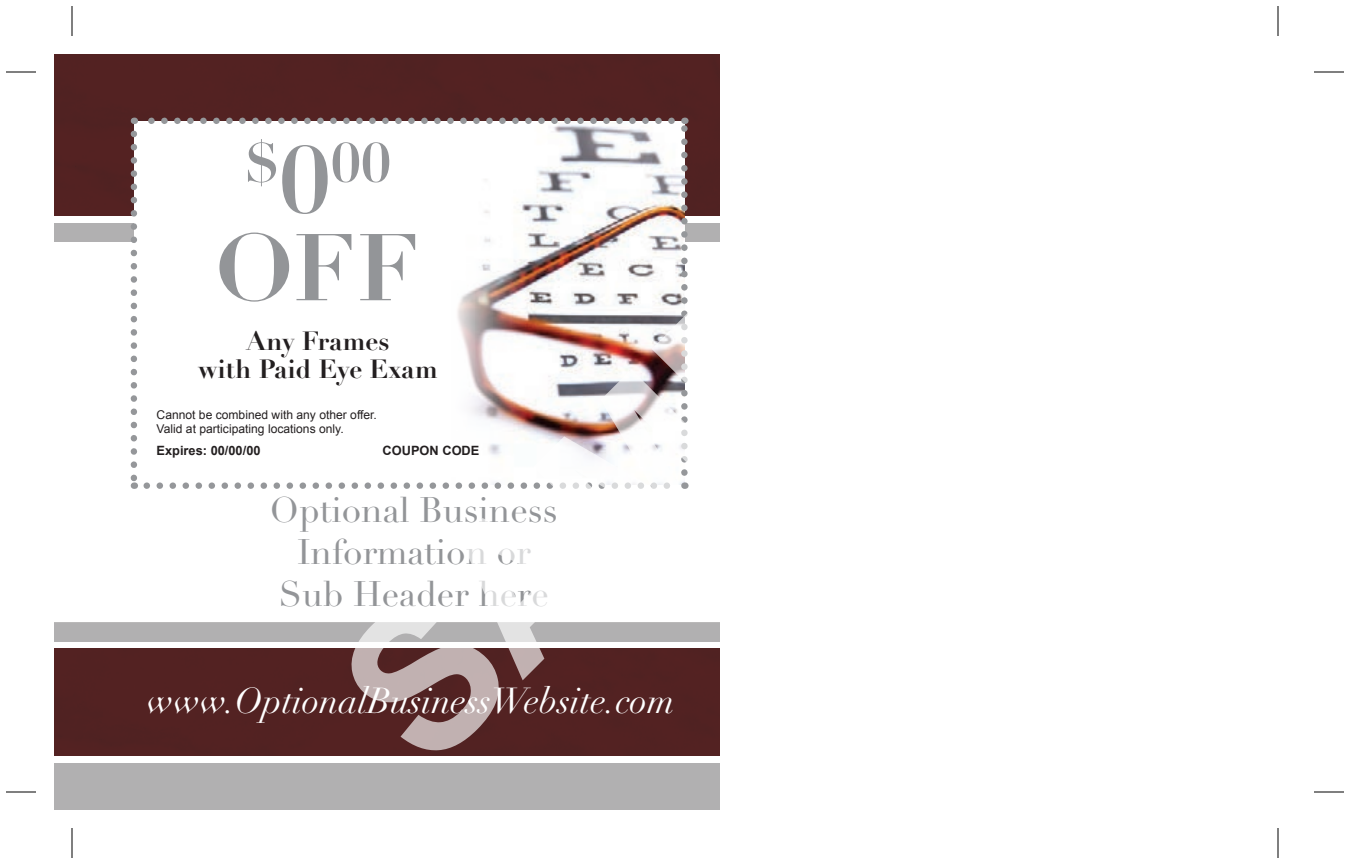
<style>
.page{position:relative;width:1350px;height:864px;background:#fff}
.page>*{position:absolute;margin:0;border:0;box-sizing:border-box;transform-origin:0 0}
.t1{font:700 200px "Arial";color:rgb(255 255 255/.65)}
.t2{font:700 93px "Didot LT Std";color:#939598}
.t3{font:700 54.2px "Didot LT Std";color:#939598}
.t4{font:italic 35.6px "Didot LT Std";color:#fff}
.t5{font:35px/42px "Didot LT Std";color:#939598;text-align:center}
.t6{font:700 26px/28.4px "Didot LT Std";color:#231f20;text-align:center}
.t7{font:700 12.8px "Arial";color:#231f20}
.t8{font:12.2px/14.6px "Arial";color:#231f20}
.s1{font-size:93px}
</style>
<div class="page">
<div style="left:54px;top:54px;width:666px;height:162px;background:#532222"></div>
<div style="left:134px;top:121px;width:550px;height:365px;background:#fff"></div>
<img style="left:457px;top:122px;width:227px;height:363px">
<svg style="left:147px;top:482px;width:531px;height:7px"></svg>
<svg style="left:131px;top:134px;width:6px;height:355px"></svg>
<svg style="left:681px;top:118px;width:7px;height:355px"></svg>
<svg style="left:134px;top:118px;width:538px;height:6px"></svg>
<div style="left:54px;top:648px;width:666px;height:108px;background:#532222"></div>
<hr style="left:6px;top:72px;width:30px;height:1px;background:#000">
<hr style="left:1314px;top:72px;width:30px;height:1px;background:#000">
<hr style="left:6px;top:792px;width:30px;height:1px;background:#000">
<hr style="left:1314px;top:792px;width:30px;height:1px;background:#000">
<hr style="left:72px;top:6px;width:1px;height:30px;background:#000">
<hr style="left:72px;top:828px;width:1px;height:30px;background:#000">
<hr style="left:1278px;top:6px;width:1px;height:30px;background:#000">
<hr style="left:1278px;top:828px;width:1px;height:30px;background:#000">
<div style="left:92px;top:837px;width:7px;height:10px;border:1px solid #fff;border-radius:50%"></div>
<svg style="left:93px;top:837px;width:6px;height:10px"></svg>
<h1 class="t1" style="left:286px;top:632px;width:835px;rotate:-45deg">SAMPLE</h1>
<h3 class="t3" style="left:245px;top:129px;width:148px">$<span class="s1">0</span>00</h3>
<h2 class="t2" style="left:216px;top:210px;width:206px">OFF</h2>
<h3 class="t6" style="left:198px;top:327px;width:241px">Any Frames<br>with Paid Eye Exam</h3>
<p class="t8" style="left:157px;top:407px;width:222px">Cannot be combined with any other offer.<br>Valid at participating locations only.</p>
<p class="t7" style="left:157px;top:441px;width:105px">Expires: 00/00/00</p>
<p class="t7" style="left:383px;top:441px;width:98px">COUPON CODE</p>
<h3 class="t5" style="left:270px;top:489px;width:289px">Optional Business<br>Information or<br>Sub Header here</h3>
<h3 class="t4" style="left:147px;top:679px;width:529px">www.OptionalBusinessWebsite.com</h3>
</div>
